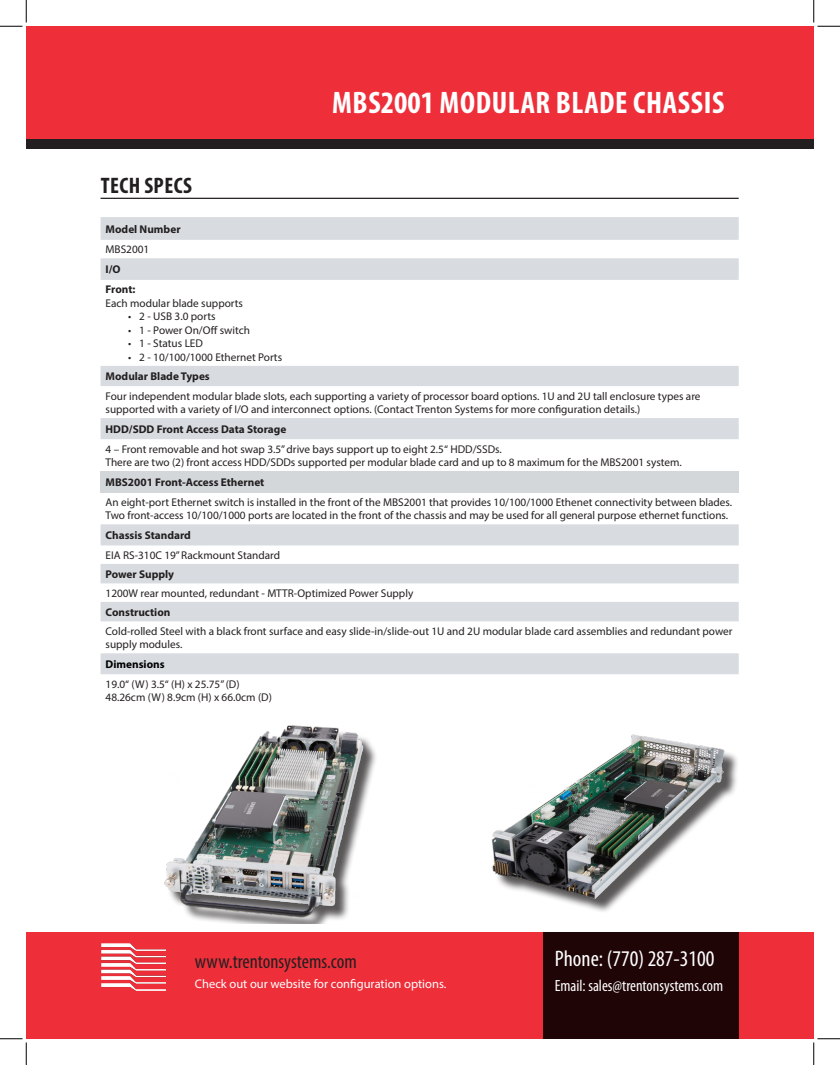
<style>
.page{position:relative;width:840px;height:1065px;background:#fff}
.page>*{position:absolute;margin:0;border:0;box-sizing:border-box;transform-origin:0 0}
.Heading_1{font:700 condensed 31.25px "Myriad Pro";letter-spacing:.02em;color:#fff}
.contact_data{font:condensed 22.5px "Myriad Pro";color:#fff}
.Heading_3{font:700 condensed 22.5px "Myriad Pro";letter-spacing:.02em;color:#231f20}
.Heading_2{font:condensed 20px "Myriad Pro";color:#231f20}
.contact_data-2{font:condensed 16.25px "Myriad Pro";color:#fff}
.t1{font:12.5px "Myriad Pro";color:#fff}
.t2{font:11.25px/13.5px "Myriad Pro";color:#231f20}
.t3{font:700 11.25px "Myriad Pro";color:#231f20}
.t4{font:700 11.25px "Myriad Pro";color:#000}
</style>
<div class="page">
<div style="left:26px;top:26px;width:788px;height:113px;background:#ee2f3a"></div>
<div style="left:26px;top:139px;width:788px;height:10px;background:#231f20"></div>
<div style="left:26px;top:932px;width:788px;height:107px;background:#ee2f3a"></div>
<img style="left:101px;top:944px;width:64px;height:46px">
<div style="left:543px;top:932px;width:195px;height:107px;background:#200507"></div>
<hr style="left:101px;top:198px;width:638px;height:1px;background:#231f20">
<svg style="left:101px;top:217px;width:638px;height:457px"></svg>
<div style="left:101px;top:471px;width:638px;height:21px;background:#d3d7da"></div>
<div style="left:167px;top:728px;width:211px;height:196px;background:#231f20;opacity:.75"></div>
<img style="left:165px;top:725px;width:202px;height:199px">
<div style="left:495px;top:738px;width:245px;height:176px;background:#231f20;opacity:.75"></div>
<img style="left:491px;top:734px;width:241px;height:180px">
<svg style="left:0;top:0;width:27px;height:27px"></svg>
<svg style="left:0;top:1039px;width:27px;height:26px"></svg>
<svg style="left:814px;top:0;width:26px;height:27px"></svg>
<svg style="left:814px;top:1039px;width:26px;height:26px"></svg>
<p class="Heading_3" style="left:101px;top:171px;width:93px">TECH SPECS</p>
<p class="Heading_1" style="left:332px;top:83px;width:394px">MBS2001 MODULAR BLADE CHASSIS</p>
<p class="t3" style="left:106px;top:222px;width:77px">Model Number</p>
<p class="t2" style="left:106px;top:243px;width:45px">MBS2001</p>
<p class="t3" style="left:106px;top:262px;width:16px">I/O</p>
<p class="t3" style="left:106px;top:282px;width:31px">Front:</p>
<p class="t2" style="left:106px;top:296px;width:139px">Each modular blade supports</p>
<p class="t2" style="left:128px;top:310px;width:89px">• 2 - USB 3.0 ports</p>
<p class="t2" style="left:128px;top:323px;width:123px">• 1 - Power On/Off switch</p>
<p class="t2" style="left:128px;top:337px;width:76px">• 1 - Status LED</p>
<p class="t2" style="left:128px;top:350px;width:156px">• 2 - 10/100/1000 Ethernet Ports</p>
<p class="t3" style="left:106px;top:369px;width:106px">Modular Blade Types</p>
<p class="t2" style="left:106px;top:389px;width:596px">Four independent modular blade slots, each supporting a variety of processor board options. 1U and 2U tall enclosure types are supported with a variety of I/O and interconnect options. (Contact Trenton Systems for more configuration details.)</p>
<p class="t3" style="left:106px;top:422px;width:182px">HDD/SDD Front Access Data Storage</p>
<p class="t2" style="left:106px;top:442px;width:398px">4 – Front removable and hot swap 3.5” drive bays support up to eight 2.5“ HDD/SSDs.</p>
<p class="t2" style="left:106px;top:455px;width:578px">There are two (2) front access HDD/SDDs supported per modular blade card and up to 8 maximum for the MBS2001 system.</p>
<p class="t3" style="left:106px;top:475px;width:160px">MBS2001 Front-Access Ethernet</p>
<p class="t2" style="left:106px;top:495px;width:628px">An eight-port Ethernet switch is installed in the front of the MBS2001 that provides 10/100/1000 Ethenet connectivity between blades.<br>Two front-access 10/100/1000 ports are located in the front of the chassis and may be used for all general purpose ethernet functions.</p>
<p class="t3" style="left:106px;top:528px;width:87px">Chassis Standard</p>
<p class="t2" style="left:106px;top:548px;width:176px">EIA RS-310C 19” Rackmount Standard</p>
<p class="t3" style="left:106px;top:567px;width:70px">Power Supply</p>
<p class="t2" style="left:106px;top:586px;width:309px">1200W rear mounted, redundant - MTTR-Optimized Power Supply</p>
<p class="t3" style="left:106px;top:605px;width:66px">Construction</p>
<p class="t2" style="left:106px;top:624px;width:628px">Cold-rolled Steel with a black front surface and easy slide-in/slide-out 1U and 2U modular blade card assemblies and redundant power supply modules.</p>
<p class="t4" style="left:106px;top:657px;width:61px">Dimensions</p>
<p class="t2" style="left:106px;top:677px;width:136px">19.0“ (W) 3.5“ (H) x 25.75” (D)</p>
<p class="t2" style="left:106px;top:690px;width:168px">48.26cm (W) 8.9cm (H) x 66.0cm (D)</p>
<p class="Heading_2" style="left:195px;top:949px;width:163px">www.trentonsystems.com</p>
<p class="t1" style="left:195px;top:976px;width:253px">Check out our website for configuration options.</p>
<p class="contact_data" style="left:555px;top:945px;width:161px">Phone: (770) 287-3100</p>
<p class="contact_data-2" style="left:555px;top:976px;width:170px">Email: sales@trentonsystems.com</p>
</div>
